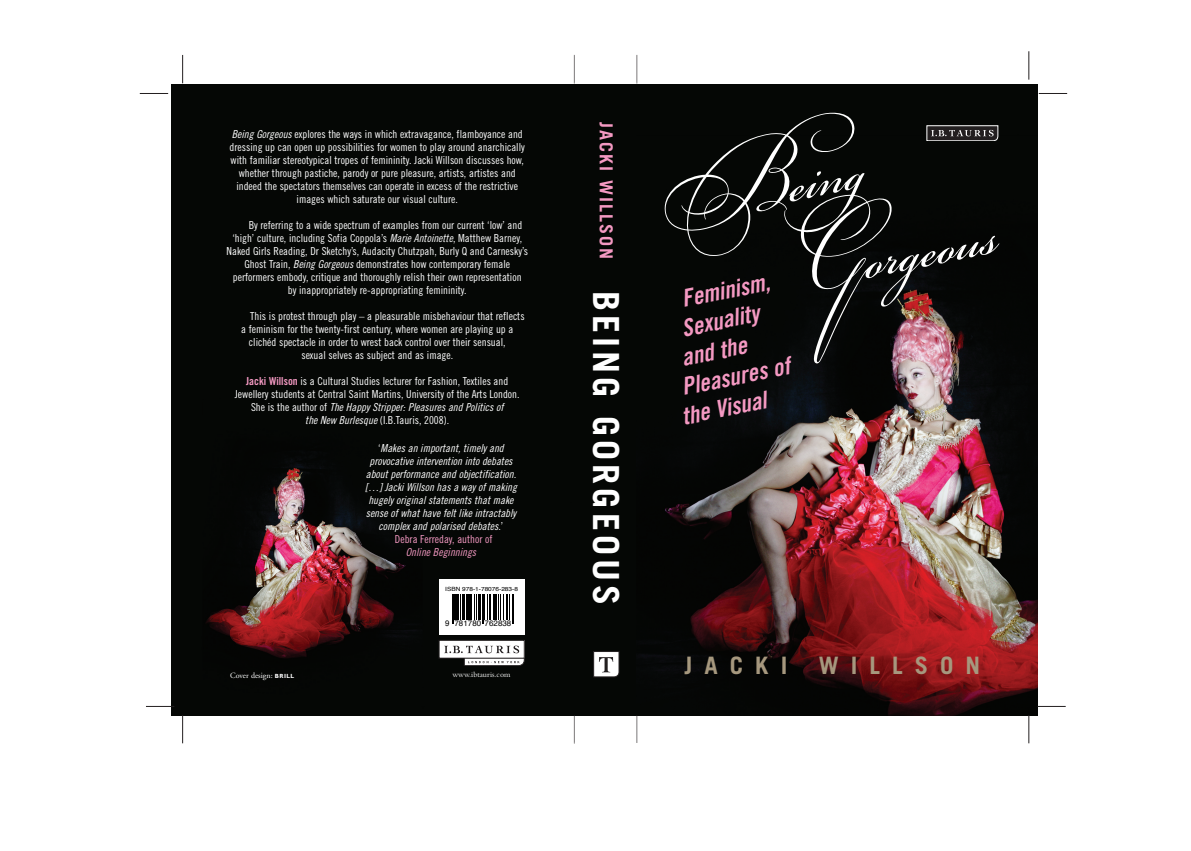
<style>
.page{position:relative;width:1191px;height:851px;background:#fff}
.page>*{position:absolute;margin:0;border:0;box-sizing:border-box;transform-origin:0 0}
.t1{font:77.6px/89.4px "Bickham Script MM 400";color:#fff}
.t2{font:700 36px "Trade Gothic";letter-spacing:.11em;color:#fff}
.t3{font:italic 24px "Trade Gothic Bold Cond Twenty";color:#f499c2}
.t4{font:700 24px "Trade Gothic";letter-spacing:.5em;color:#a6987e}
.t5{font:700 18px "Trade Gothic";letter-spacing:.11em;color:#f499c2}
.t6{font:11px/13px "Trade Gothic Cond Eighteen";color:#fff;text-align:center}
.t7{font:italic 11px/13px "Trade Gothic Cond Eighteen";color:#fff;text-align:center}
.t8{font:italic 11px "Trade Gothic Cond Eighteen";color:#f499c2}
.t9{font:8px "Adobe Garamond";color:#fff}
.t10{font:8px "Bembo";color:#fff}
.t11{font:8px "Helvetica";letter-spacing:.01em;color:#000}
.t12{font:5.8px "Helvetica";color:#000;scale:1.12 1}
.s1{font-style:italic}
.s2{font-family:"Trade Gothic Bold Cond Twenty";color:#f499c2}
.s3{font-style:normal}
.s4{font-style:normal;color:#f499c2}
.s5{font-family:"Gill Sans";font-weight:700;font-size:6px}
.s6{font-family:"Bickham Script MM Sw Caps 400"}
.s7{font-family:"Bickham Script MM Alt I 400"}
</style>
<div class="page">
<img style="left:172px;top:85px;width:865px;height:630px">
<svg style="left:1037px;top:706px;width:28px;height:1px"></svg>
<svg style="left:1038px;top:93px;width:29px;height:1px"></svg>
<svg style="left:1028px;top:714px;width:1px;height:29px"></svg>
<svg style="left:636px;top:55px;width:1px;height:29px"></svg>
<svg style="left:574px;top:55px;width:1px;height:29px"></svg>
<svg style="left:574px;top:714px;width:1px;height:29px"></svg>
<svg style="left:636px;top:714px;width:1px;height:29px"></svg>
<svg style="left:182px;top:714px;width:1px;height:29px"></svg>
<svg style="left:146px;top:706px;width:28px;height:1px"></svg>
<svg style="left:182px;top:55px;width:1px;height:28px"></svg>
<svg style="left:140px;top:93px;width:28px;height:1px"></svg>
<svg style="left:1028px;top:51px;width:1px;height:29px"></svg>
<div style="left:439px;top:578px;width:85px;height:56px;background:#fff"></div>
<svg style="left:452px;top:594px;width:62px;height:29px"></svg>
<div style="left:439px;top:640px;width:85px;height:18px;background:#fff"></div>
<div style="left:439px;top:640px;width:85px;height:18px;border:1px solid #231f20"></div>
<svg style="left:444px;top:645px;width:80px;height:20px"></svg>
<svg style="left:593px;top:650px;width:26px;height:27px"></svg>
<svg style="left:926px;top:125px;width:72px;height:16px"></svg>
<p class="t6" style="left:230px;top:128px;width:297px"><span class="s1">Being Gorgeous</span>explores the ways in which extravagance, flamboyance and dressing up can open up possibilities for women to play around anarchically with familiar stereotypical tropes of femininity. Jacki Willson discusses how, whether through pastiche, parody or pure pleasure, artists, artistes and indeed the spectators themselves can operate in excess of the restrictive images which saturate our visual culture.</p>
<p class="t6" style="left:249px;top:219px;width:275px">By referring to a wide spectrum of examples from our current ‘low’ and</p>
<p class="t6" style="left:232px;top:232px;width:291px">‘high’ culture, including Sofia Coppola’s <span class="s1">Marie Antoinette</span>, Matthew Barney,</p>
<p class="t6" style="left:227px;top:245px;width:303px">Naked Girls Reading, Dr Sketchy’s, Audacity Chutzpah, Burly Q and Carnesky’s</p>
<p class="t6" style="left:244px;top:258px;width:267px">Ghost Train, <span class="s1">Being Gorgeous</span>demonstrates how contemporary female</p>
<p class="t6" style="left:233px;top:271px;width:290px">performers embody, critique and thoroughly relish their own representation</p>
<p class="t6" style="left:288px;top:284px;width:180px">by inappropriately re-appropriating femininity.</p>
<p class="t6" style="left:250px;top:310px;width:276px">This is protest through play – a pleasurable misbehaviour that reflects</p>
<p class="t6" style="left:241px;top:323px;width:274px">a feminism for the twenty-first century, where women are playing up a</p>
<p class="t6" style="left:249px;top:336px;width:258px">clichéd spectacle in order to wrest back control over their sensual,</p>
<p class="t6" style="left:301px;top:349px;width:153px">sexual selves as subject and as image.</p>
<p class="t6" style="left:235px;top:375px;width:286px"><span class="s2">Jacki Willson</span> is a Cultural Studies lecturer for Fashion, Textiles and Jewellery students at Central Saint Martins, University of the Arts London.<br>S h e i s t h e a u t h o r o f <span class="s1">The Happy Stripper:Pleasures and Politics of<br>the New Burlesque</span>(I.B.Tauris, 2008).</p>
<p class="t7" style="left:365px;top:442px;width:156px"><span class="s3">‘</span> Makes an important,timely and provocative intervention into debates aboutperformance and objectification. […]JackiWillson has a way ofmaking hugely originalstatements thatmake sense ofwhathave feltlike intractably complexand polarised debates<span class="s3">. ’<br></span><span class="s4">Debra Ferreday, author of</span></p>
<p class="t8" style="left:406px;top:548px;width:74px">Online Beginnings</p>
<p class="t12" style="left:445px;top:586px;width:66px">ISBN 978-1-78076-283-8</p>
<p class="t9" style="left:230px;top:672px;width:65px">Cover design: <span class="s5">BRILL</span></p>
<p class="t11" style="left:445px;top:619px;width:68px">9 781780 762838</p>
<p class="t10" style="left:452px;top:671px;width:60px">www.ibtauris.com</p>
<h3 class="t5" style="left:613px;top:122px;width:139px;rotate:90deg">JACKI WILLSON</h3>
<h2 class="t2" style="left:619px;top:291px;width:315px;rotate:90deg">BEING GORGEOUS</h2>
<h1 class="t1" style="left:773px;top:132px;width:201px;text-indent:-130px;rotate:-11deg"><span class="s6">B</span>ein<span class="s7">-<br></span><span class="s6">G</span>orgeous</h1>
<h3 class="t3" style="left:680px;top:290px;width:91px;rotate:-11deg">Feminism,</h3>
<h3 class="t3" style="left:680px;top:319px;width:80px;rotate:-11deg">Sexuality</h3>
<h3 class="t3" style="left:680px;top:349px;width:67px;rotate:-11deg">and the</h3>
<h3 class="t3" style="left:680px;top:378px;width:111px;rotate:-11deg">Pleasures of</h3>
<h3 class="t3" style="left:680px;top:407px;width:87px;rotate:-11deg">the Visual</h3>
<h3 class="t4" style="left:684px;top:657px;width:104px">JACKI</h3>
<h3 class="t4" style="left:818px;top:657px;width:163px">WILLSON</h3>
</div>
